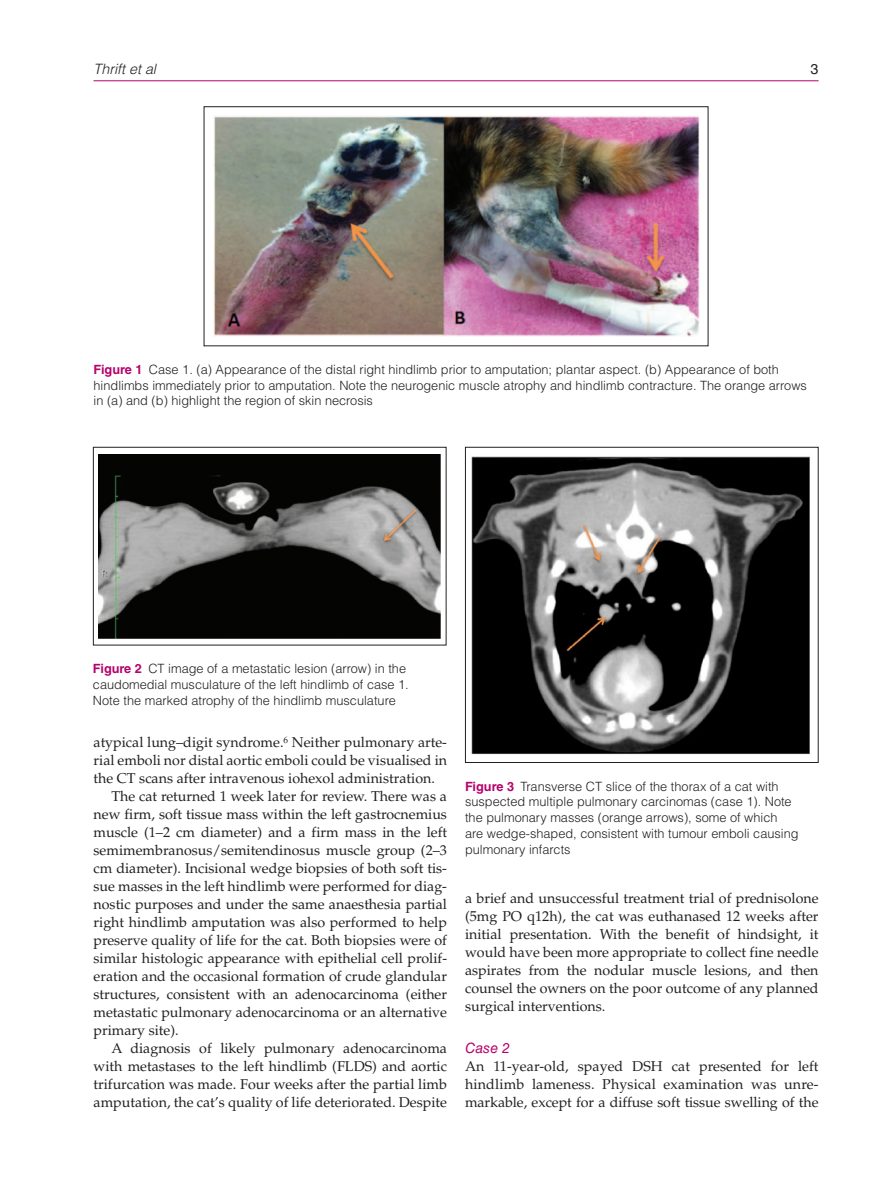
<style>
.page{position:relative;width:893px;height:1191px;background:#fff}
.page>*{position:absolute;margin:0;border:0;box-sizing:border-box;transform-origin:0 0}
.t1{font:14.25px/18px "Palatino LT Std";color:#231f20;text-align:justify}
.t2{font:italic 300 14.25px "Helvetica LT Std";color:#231f20}
.t3{font:italic 14.25px "Helvetica LT Std";color:#b6036c}
.t4{font:14.25px "Helvetica LT Std";color:#231f20}
.t5{font:300 12.75px/15.8px "Helvetica LT Std";color:#231f20}
.s1{font-weight:700;color:#b6036c}
</style>
<div class="page">
<hr style="left:94px;top:80px;width:725px;height:1px;background:#b6036c">
<img style="left:213px;top:116px;width:486px;height:221px">
<div style="left:204px;top:106px;width:504px;height:240px;border:1px solid #231f20"></div>
<img style="left:99px;top:454px;width:342px;height:184px">
<div style="left:93px;top:447px;width:353px;height:198px;border:1px solid #231f20"></div>
<img style="left:471px;top:456px;width:339px;height:299px">
<div style="left:465px;top:447px;width:354px;height:316px;border:1px solid #231f20"></div>
<p class="t2" style="left:94px;top:60px;width:64px">Thrift et al</p>
<p class="t4" style="left:811px;top:61px;width:9px">3</p>
<p class="t5" style="left:94px;top:361px;width:715px"><span class="s1">Figure 1</span> Case 1. (a) Appearance of the distal right hindlimb prior to amputation; plantar aspect. (b) Appearance of both hindlimbs immediately prior to amputation. Note the neurogenic muscle atrophy and hindlimb contracture. The orange arrows in (a) and (b) highlight the region of skin necrosis</p>
<p class="t5" style="left:93px;top:660px;width:317px"><span class="s1">Figure 2</span> CT image of a metastatic lesion (arrow) in the caudomedial musculature of the left hindlimb of case 1.<br>Note the marked atrophy of the hindlimb musculature</p>
<p class="t1" style="left:94px;top:733px;width:355px">atypical lung–digit syndrome.<sup>6</sup> Neither pulmonary arte-</p>
<p class="t1" style="left:94px;top:751px;width:355px">rial emboli nor distal aortic emboli could be visualised in</p>
<p class="t1" style="left:94px;top:769px;width:343px">the CT scans after intravenous iohexol administration.</p>
<p class="t1" style="left:112px;top:787px;width:337px">The cat returned 1 week later for review. There was a</p>
<p class="t1" style="left:94px;top:805px;width:355px">new firm, soft tissue mass within the left gastrocnemius</p>
<p class="t1" style="left:94px;top:823px;width:355px">muscle (1–2 cm diameter) and a firm mass in the left</p>
<p class="t1" style="left:94px;top:841px;width:355px">semimembranosus/semitendinosus muscle group (2–3</p>
<p class="t1" style="left:94px;top:859px;width:355px">cm diameter). Incisional wedge biopsies of both soft tis-</p>
<p class="t1" style="left:94px;top:877px;width:355px">sue masses in the left hindlimb were performed for diag-</p>
<p class="t1" style="left:94px;top:895px;width:355px">nostic purposes and under the same anaesthesia partial</p>
<p class="t1" style="left:94px;top:913px;width:355px">right hindlimb amputation was also performed to help</p>
<p class="t1" style="left:94px;top:931px;width:355px">preserve quality of life for the cat. Both biopsies were of</p>
<p class="t1" style="left:94px;top:949px;width:355px">similar histologic appearance with epithelial cell prolif-</p>
<p class="t1" style="left:94px;top:967px;width:355px">eration and the occasional formation of crude glandular</p>
<p class="t1" style="left:94px;top:985px;width:355px">structures, consistent with an adenocarcinoma (either</p>
<p class="t1" style="left:94px;top:1003px;width:355px">metastatic pulmonary adenocarcinoma or an alternative</p>
<p class="t1" style="left:94px;top:1021px;width:87px">primary site).</p>
<p class="t1" style="left:112px;top:1039px;width:337px">A diagnosis of likely pulmonary adenocarcinoma</p>
<p class="t1" style="left:94px;top:1057px;width:355px">with metastases to the left hindlimb (FLDS) and aortic</p>
<p class="t1" style="left:94px;top:1075px;width:355px">trifurcation was made. Four weeks after the partial limb</p>
<p class="t1" style="left:94px;top:1093px;width:355px">amputation, the cat’s quality of life deteriorated. Despite</p>
<p class="t5" style="left:465px;top:778px;width:335px"><span class="s1">Figure 3</span> Transverse CT slice of the thorax of a cat with suspected multiple pulmonary carcinomas (case 1). Note the pulmonary masses (orange arrows), some of which are wedge-shaped, consistent with tumour emboli causing pulmonary infarcts</p>
<p class="t1" style="left:465px;top:889px;width:355px">a brief and unsuccessful treatment trial of prednisolone (5mg PO q12h), the cat was euthanased 12 weeks after initial presentation. With the benefit of hindsight, it would have been more appropriate to collect fine needle aspirates from the nodular muscle lesions, and then counsel the owners on the poor outcome of any planned surgical interventions.</p>
<p class="t3" style="left:465px;top:1039px;width:47px">Case 2</p>
<p class="t1" style="left:465px;top:1057px;width:355px">An 11-year-old, spayed DSH cat presented for left hindlimb lameness. Physical examination was unre&shy;markable, except for a diffuse soft tissue swelling of the</p>
</div>
